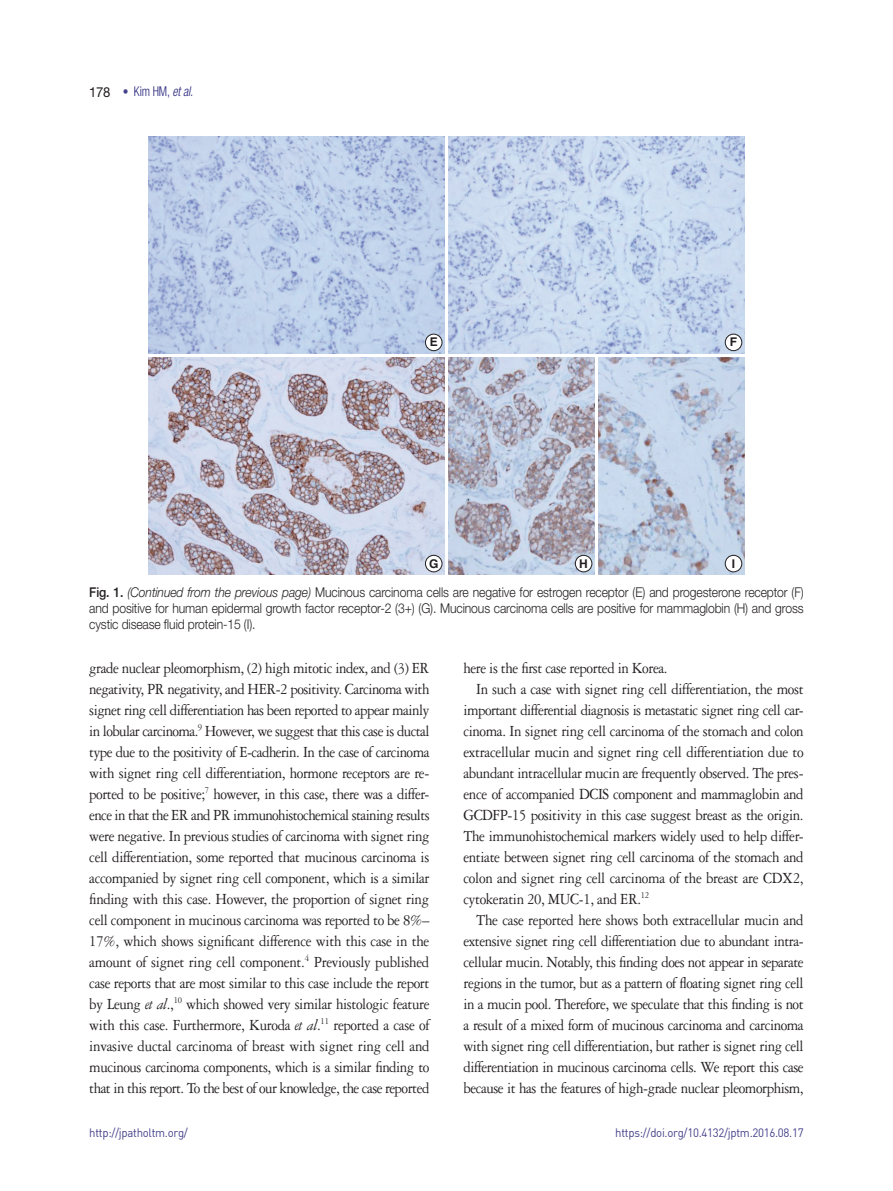
<style>
.page{position:relative;width:893px;height:1191px;background:#fff}
.page>*{position:absolute;margin:0;border:0;box-sizing:border-box;transform-origin:0 0}
.본문{font:16.5px/21px "Garamond 3 LT Std";letter-spacing:-.03em;color:#231f20;text-align:justify;scale:.9 1}
.그림제목{font:300 13.5px/16.2px "Helvetica Neue LT Std";letter-spacing:-.01em;color:#231f20;text-align:justify;scale:.9 1}
.t1{font:300 condensed 13.5px "Helvetica Neue LT Std";color:#26237b;scale:.9 1}
.t2{font:12px "Dinreg";letter-spacing:-.025em;color:#45428b;scale:.95 1}
.t3{font:700 12px "Helvetica LT Std";color:#231f20}
.s1{font-weight:400;font-stretch:normal;font-size:13.8px;color:#231f20}
.s2{font-size:12.75px;color:#45428b}
.s3{font-style:italic}
.s4{font-weight:500}
</style>
<div class="page">
<img style="left:149px;top:136px;width:295px;height:217px">
<img style="left:149px;top:357px;width:295px;height:217px">
<img style="left:449px;top:136px;width:295px;height:217px">
<img style="left:449px;top:357px;width:145px;height:217px">
<img style="left:598px;top:357px;width:146px;height:217px">
<div style="left:425px;top:334px;width:17px;height:17px;background:#fff;border-radius:50%"></div>
<div style="left:425px;top:334px;width:17px;height:17px;border:1px solid #231f20;border-radius:50%"></div>
<div style="left:425px;top:555px;width:17px;height:17px;background:#fff;border-radius:50%"></div>
<div style="left:425px;top:555px;width:17px;height:17px;border:1px solid #231f20;border-radius:50%"></div>
<div style="left:575px;top:555px;width:17px;height:17px;background:#fff;border-radius:50%"></div>
<div style="left:575px;top:555px;width:17px;height:17px;border:1px solid #231f20;border-radius:50%"></div>
<div style="left:725px;top:334px;width:17px;height:17px;background:#fff;border-radius:50%"></div>
<div style="left:725px;top:334px;width:17px;height:17px;border:1px solid #231f20;border-radius:50%"></div>
<div style="left:725px;top:555px;width:17px;height:17px;background:#fff;border-radius:50%"></div>
<div style="left:725px;top:555px;width:17px;height:17px;border:1px solid #231f20;border-radius:50%"></div>
<p class="t1" style="left:89px;top:84px;width:117px"><span class="s1">178</span> <span class="s2">•</span> Kim HM, <span class="s3">et al.</span></p>
<p class="t3" style="left:430px;top:335px;width:10px">E</p>
<p class="t3" style="left:429px;top:556px;width:11px">G</p>
<p class="t3" style="left:579px;top:556px;width:10px">H</p>
<p class="t3" style="left:730px;top:335px;width:9px">F</p>
<p class="t3" style="left:732px;top:556px;width:5px">I</p>
<p class="그림제목" style="left:89px;top:584px;width:795px"><span class="s4">Fig. 1.</span> <span class="s3">(Continued from the previous page)</span> Mucinous carcinoma cells are negative for estrogen receptor (E) and progesterone receptor (F) and positive for human epidermal growth factor receptor-2 (3+) (G). Mucinous carcinoma cells are positive for mammaglobin (H) and gross cystic disease fluid protein-15 (I).</p>
<p class="본문" style="left:89px;top:657px;width:380px">grade nuclear pleomorphism, (2) high mitotic index, and (3) ER negativity, PR negativity, and HER-2 positivity. Carcinoma with signet ring cell differentiation has been reported to appear mainly in lobular carcinoma.<sup>9</sup> However, we suggest that this case is ductal type due to the positivity of E-cadherin. In the case of carcinoma with signet ring cell differentiation, hormone receptors are re&shy;ported to be positive;<sup>7</sup> however, in this case, there was a differ&shy;ence in that the ER and PR immunohistochemical staining results were negative. In previous studies of carcinoma with signet ring cell differentiation, some reported that mucinous carcinoma is accompanied by signet ring cell component, which is a similar finding with this case. However, the proportion of signet ring cell component in mucinous carcinoma was reported to be 8%– 17%, which shows significant difference with this case in the amount of signet ring cell component.<sup>4</sup> Previously published case reports that are most similar to this case include the report by Leung <span class="s3">et al</span>.,<sup>10</sup> which showed very similar histologic feature with this case. Furthermore, Kuroda <span class="s3">et al</span>.<sup>11</sup> reported a case of invasive ductal carcinoma of breast with signet ring cell and mucinous carcinoma components, which is a similar finding to that in this report. To the best of our knowledge, the case reported</p>
<p class="본문" style="left:463px;top:657px;width:228px">here is the first case reported in Korea.</p>
<p class="본문" style="left:463px;top:678px;width:380px;text-indent:13px">In such a case with signet ring cell differentiation, the most important differential diagnosis is metastatic signet ring cell car&shy;cinoma. In signet ring cell carcinoma of the stomach and colon extracellular mucin and signet ring cell differentiation due to abundant intracellular mucin are frequently observed. The pres&shy;ence of accompanied DCIS component and mammaglobin and GCDFP-15 positivity in this case suggest breast as the origin.<br>The immunohistochemical markers widely used to help differ&shy;entiate between signet ring cell carcinoma of the stomach and colon and signet ring cell carcinoma of the breast are CDX2, cytokeratin 20, MUC-1, and ER.<sup>12</sup></p>
<p class="본문" style="left:463px;top:909px;width:380px;text-indent:13px">The case reported here shows both extracellular mucin and extensive signet ring cell differentiation due to abundant intra&shy;cellular mucin. Notably, this finding does not appear in separate regions in the tumor, but as a pattern of floating signet ring cell in a mucin pool. Therefore, we speculate that this finding is not a result of a mixed form of mucinous carcinoma and carcinoma with signet ring cell differentiation, but rather is signet ring cell differentiation in mucinous carcinoma cells. We report this case because it has the features of high-grade nuclear pleomorphism,</p>
<p class="t2" style="left:89px;top:1125px;width:105px">http://jpatholtm.org/</p>
<p class="t2" style="left:615px;top:1125px;width:200px">https://doi.org/10.4132/jptm.2016.08.17</p>
</div>
